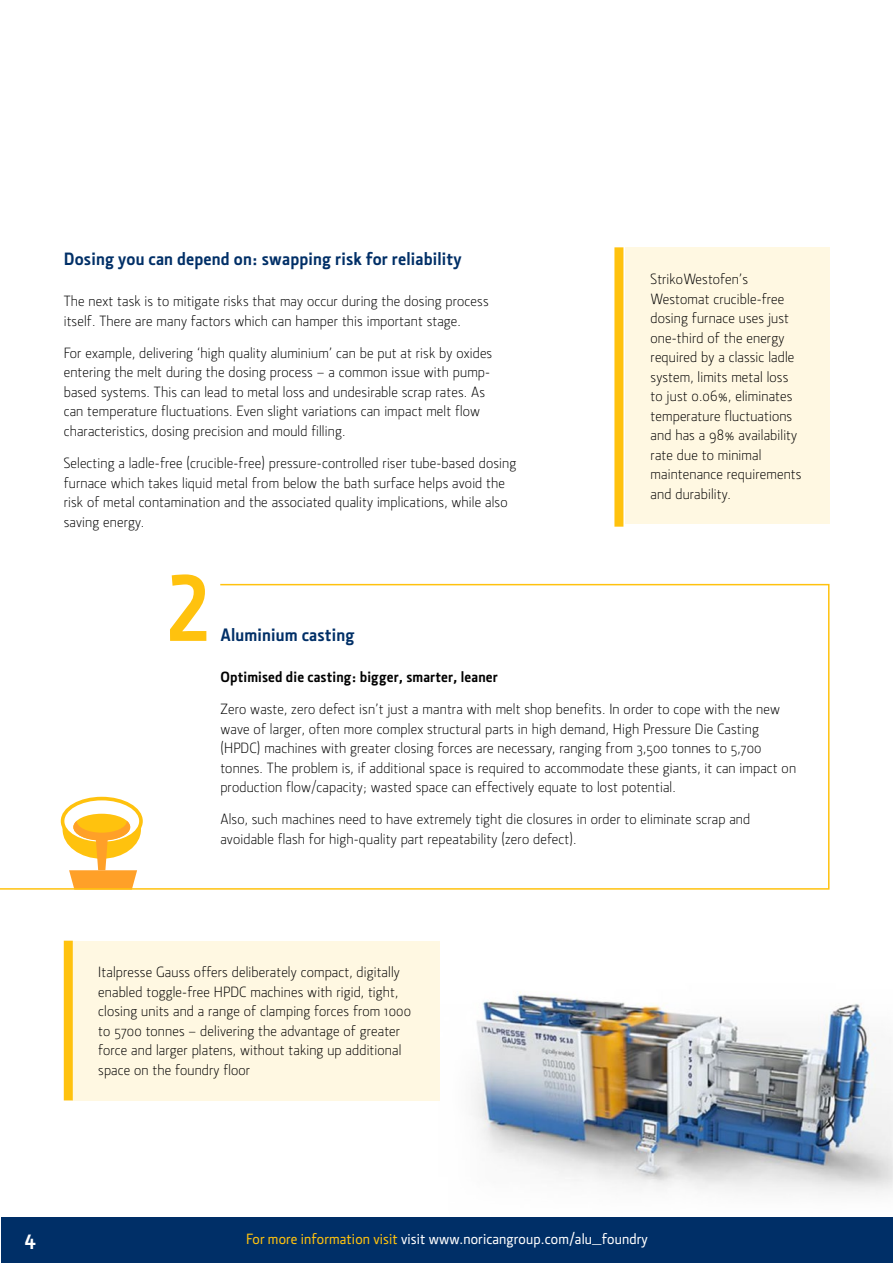
<style>
.page{position:relative;width:893px;height:1263px;background:#fff}
.page>*{position:absolute;margin:0;border:0;box-sizing:border-box;transform-origin:0 0}
.t1{font:95.55px "Section Bold Caps";color:#ffc20e}
.t2{font:700 21px "Section";color:#fff}
.t3{font:700 18px "Section";letter-spacing:.01em;color:#002f67}
.t4{font:300 15px/19.5px "Section";letter-spacing:.01em;color:#000}
.t5{font:500 15px "Section";letter-spacing:.01em;color:#fff}
.t6{font:700 15px "Section";letter-spacing:.01em;color:#000}
.s1{color:#ffc20e}
</style>
<div class="page">
<img style="left:438px;top:991px;width:455px;height:203px">
<div style="left:1px;top:1217px;width:892px;height:46px;background:#002f67"></div>
<svg style="left:0;top:583px;width:830px;height:307px"></svg>
<div style="left:625px;top:247px;width:204px;height:277px;background:#fff8e2"></div>
<div style="left:73px;top:941px;width:367px;height:159px;background:#fff8e2"></div>
<div style="left:614px;top:247px;width:9px;height:280px;background:#ffc20e"></div>
<div style="left:64px;top:941px;width:9px;height:159px;background:#ffc20e"></div>
<p class="t3" style="left:64px;top:247px;width:399px">Dosing you can depend on: swapping risk for reliability</p>
<p class="t4" style="left:64px;top:291px;width:426px">The next task is to mitigate risks that may occur during the dosing process itself. There are many factors which can hamper this important stage.</p>
<p class="t4" style="left:64px;top:343px;width:430px">For example, delivering ‘high quality aluminium’ can be put at risk by oxides entering the melt during the dosing process – a common issue with pump&shy;based systems. This can lead to metal loss and undesirable scrap rates. As can temperature fluctuations. Even slight variations can impact melt flow characteristics, dosing precision and mould filling.</p>
<p class="t4" style="left:64px;top:453px;width:454px">Selecting a ladle-free (crucible-free) pressure-controlled riser tube-based dosing furnace which takes liquid metal from below the bath surface helps avoid the risk of metal contamination and the associated quality implications, while also saving energy.</p>
<p class="t4" style="left:651px;top:269px;width:152px">StrikoWestofen’s<br>Westomat crucible-free dosing furnace uses just one-third of the energy required by a classic ladle system, limits metal loss to just 0.06%, eliminates temperature fluctuations and has a 98% availability rate due to minimal maintenance requirements and durability.</p>
<h1 class="t1" style="left:162px;top:545px;width:50px">2</h1>
<p class="t3" style="left:220px;top:623px;width:136px">Aluminium casting</p>
<p class="t6" style="left:220px;top:667px;width:279px">Optimised die casting: bigger, smarter, leaner</p>
<p class="t4" style="left:220px;top:699px;width:577px">Zero waste, zero defect isn’t just a mantra with melt shop benefits. In order to cope with the new wave of larger, often more complex structural parts in high demand, High Pressure Die Casting (HPDC) machines with greater closing forces are necessary, ranging from 3,500 tonnes to 5,700 tonnes. The problem is, if additional space is required to accommodate these giants, it can impact on production flow/capacity; wasted space can effectively equate to lost potential.</p>
<p class="t4" style="left:220px;top:809px;width:531px">Also, such machines need to have extremely tight die closures in order to eliminate scrap and avoidable flash for high-quality part repeatability (zero defect).</p>
<p class="t4" style="left:98px;top:962px;width:314px">Italpresse Gauss offers deliberately compact, digitally enabled toggle-free HPDC machines with rigid, tight, closing units and a range of clamping forces from 1000 to 5700 tonnes – delivering the advantage of greater force and larger platens, without taking up additional space on the foundry floor</p>
<h2 class="t2" style="left:24px;top:1224px;width:13px">4</h2>
<p class="t5" style="left:246px;top:1229px;width:403px"><span class="s1">For more information visit</span> visit www.noricangroup.com/alu_foundry</p>
</div>
